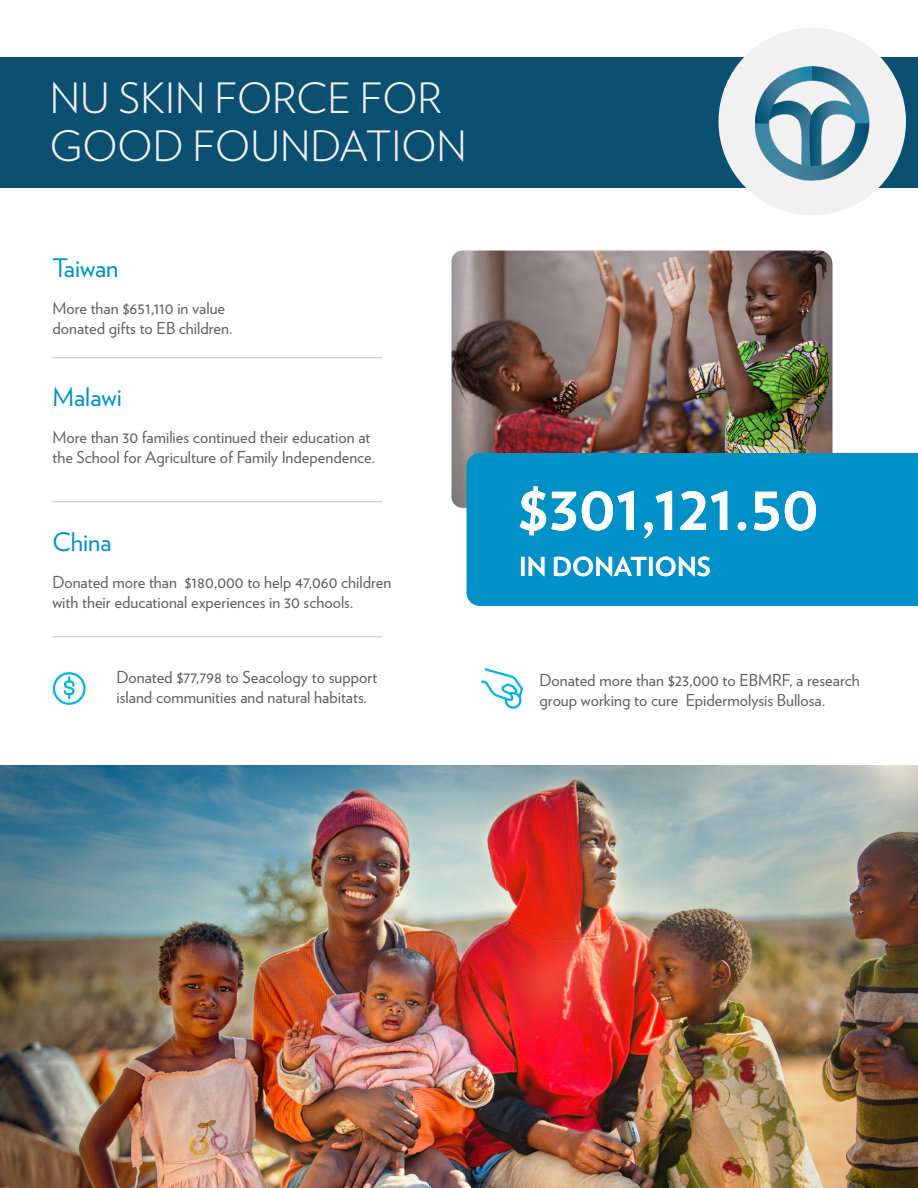
<style>
.page{position:relative;width:918px;height:1188px;background:#fff}
.page>*{position:absolute;margin:0;border:0;box-sizing:border-box;transform-origin:0 0}
.t1{font:700 65.7px "Verlag";color:#fff}
.t2{font:300 41.7px/48px "Verlag";color:#f1f1f1}
.t3{font:700 26.1px "Verlag";color:#fff}
.t4{font:25.5px "Verlag";color:#0091c8}
.t5{font:16.5px/20px "Verlag";color:#606060}
</style>
<div class="page">
<div style="left:0;top:57px;width:918px;height:131px;background:#0b4f71"></div>
<img style="left:0;top:765px;width:918px;height:423px">
<div style="left:53px;top:672px;width:33px;height:33px;border:2px solid #00b5e2;border-radius:50%"></div>
<svg style="left:63px;top:677px;width:12px;height:21px"></svg>
<svg style="left:481px;top:668px;width:42px;height:41px"></svg>
<img style="left:452px;top:250px;width:380px;height:258px">
<hr style="left:52px;top:357px;width:330px;height:1px;background:#ccc">
<hr style="left:52px;top:501px;width:330px;height:1px;background:#ccc">
<hr style="left:52px;top:636px;width:330px;height:1px;background:#ccc">
<div style="left:466px;top:453px;width:452px;height:153px;background:#0091c8"></div>
<div style="left:718px;top:28px;width:188px;height:187px;background:#f1f1f1;border-radius:50%"></div>
<img style="left:755px;top:66px;width:115px;height:115px">
<h2 class="t2" style="left:50px;top:72px;width:418px">NU SKIN FORCE FOR<br>GOOD FOUNDATION</h2>
<h3 class="t4" style="left:52px;top:249px;width:67px">Taiwan</h3>
<p class="t5" style="left:52px;top:297px;width:182px">More than $651,110 in value donated gifts to EB children.</p>
<h3 class="t4" style="left:52px;top:378px;width:71px">Malawi</h3>
<p class="t5" style="left:52px;top:426px;width:324px">More than 30 families continued their education at the School for Agriculture of Family Independence.</p>
<h3 class="t4" style="left:52px;top:523px;width:61px">China</h3>
<p class="t5" style="left:52px;top:572px;width:340px">Donated more than $180,000 to help 47,060 children with their educational experiences in 30 schools.</p>
<h1 class="t1" style="left:518px;top:455px;width:303px">$301,121.50</h1>
<h3 class="t3" style="left:519px;top:546px;width:193px">IN DONATIONS</h3>
<p class="t5" style="left:117px;top:666px;width:262px">Donated $77,798 to Seacology to support island communities and natural habitats.</p>
<p class="t5" style="left:540px;top:669px;width:322px">Donated more than $23,000 to EBMRF, a research group working to cure Epidermolysis Bullosa.</p>
</div>
